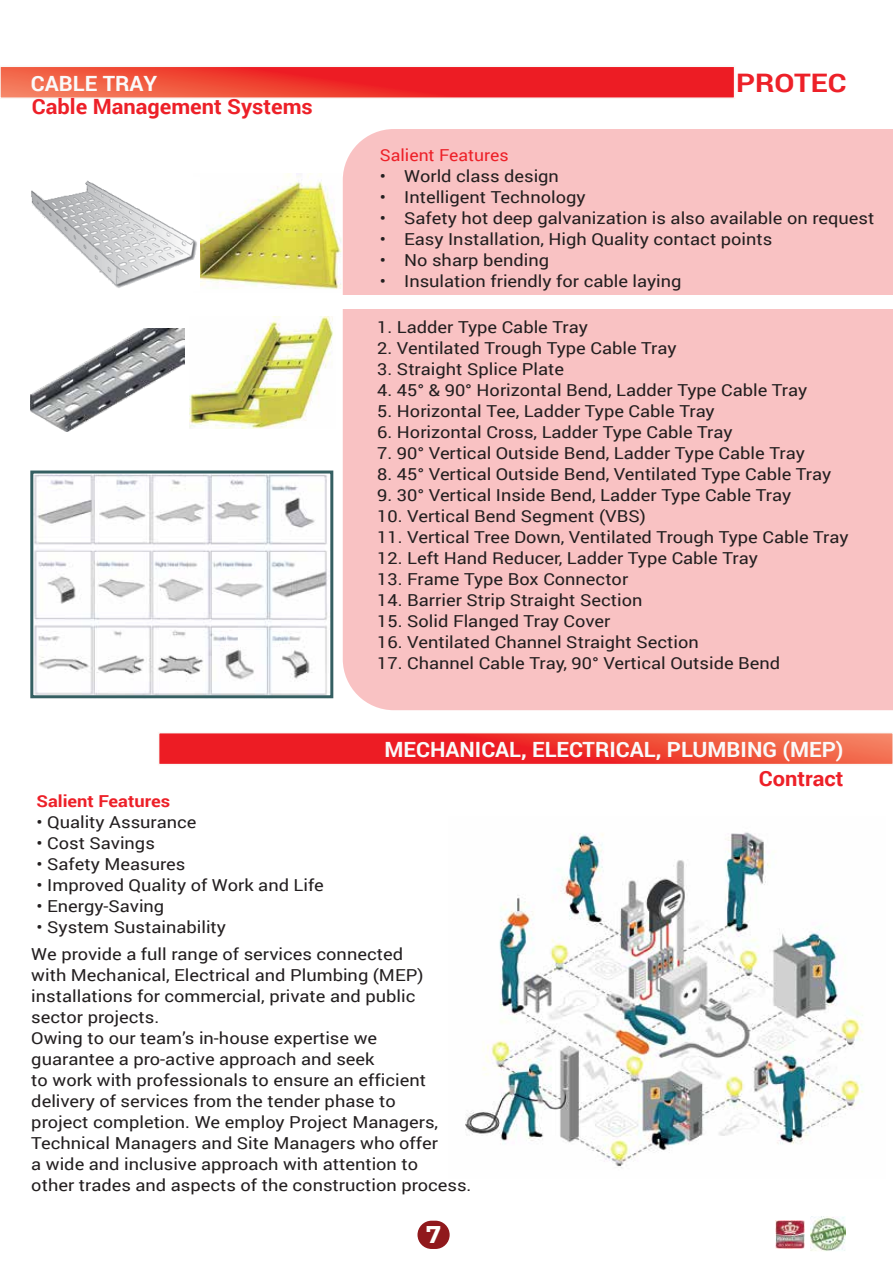
<style>
.page{position:relative;width:893px;height:1263px;background:#fff}
.page>*{position:absolute;margin:0;border:0;box-sizing:border-box;transform-origin:0 0}
.t1{font:700 25.5px "Roboto";color:#ed2028;scale:1.15 1}
.t2{font:700 24.3px "Montserrat";color:#fffffc}
.t3{font:700 21px "Roboto";color:#fafafa;scale:1.04 1}
.t4{font:700 21px "Roboto";color:#ed2028;scale:1.04 1}
.t5{font:16.5px/21px "Roboto";color:#231f20;scale:1.11 1}
.t6{font:16.5px "Roboto";color:#ed2028;scale:1.07 1}
.t7{font:700 16.5px "Roboto";color:#ed2028;scale:1.11 1}
</style>
<div class="page">
<svg style="left:3px;top:69px;width:729px;height:27px;background:#ee352f"></svg>
<div style="left:0;top:66px;width:735px;height:33px;border:2px solid #faf8f6"></div>
<svg style="left:159px;top:733px;width:734px;height:31px;background:#ee3a34"></svg>
<img style="left:465px;top:832px;width:399px;height:336px">
<img style="left:190px;top:317px;width:143px;height:112px">
<img style="left:200px;top:173px;width:141px;height:117px">
<div style="left:343px;top:129px;width:550px;height:581px;background:#f9c2c3"></div>
<img style="left:30px;top:328px;width:155px;height:103px">
<img style="left:31px;top:180px;width:166px;height:108px">
<img style="left:810px;top:1216px;width:36px;height:35px">
<img style="left:776px;top:1220px;width:28px;height:29px">
<div style="left:341px;top:295px;width:552px;height:14px;background:#fff"></div>
<img style="left:31px;top:474px;width:301px;height:225px">
<div style="left:30px;top:470px;width:303px;height:228px;border:3px solid #355f62"></div>
<div style="left:417px;top:1221px;width:33px;height:28px;background:#90191c;border-radius:14px"></div>
<p class="t3" style="left:31px;top:68px;width:123px">CABLE TRAY</p>
<h1 class="t1" style="left:736px;top:65px;width:97px">PROTEC</h1>
<p class="t4" style="left:32px;top:92px;width:272px">Cable Management Systems</p>
<p class="t6" style="left:380px;top:143px;width:122px">Salient Features</p>
<p class="t5" style="left:380px;top:165px;width:163px">• World class design</p>
<p class="t5" style="left:380px;top:186px;width:187px">• Intelligent Technology</p>
<p class="t5" style="left:380px;top:207px;width:447px">• Safety hot deep galvanization is also available on request</p>
<p class="t5" style="left:380px;top:228px;width:355px">• Easy Installation, High Quality contact points</p>
<p class="t5" style="left:380px;top:249px;width:154px">• No sharp bending</p>
<p class="t5" style="left:380px;top:270px;width:273px">• Insulation friendly for cable laying</p>
<p class="t5" style="left:377px;top:316px;width:191px">1. Ladder Type Cable Tray</p>
<p class="t5" style="left:377px;top:337px;width:271px">2. Ventilated Trough Type Cable Tray</p>
<p class="t5" style="left:377px;top:358px;width:170px">3. Straight Splice Plate</p>
<p class="t5" style="left:377px;top:379px;width:389px">4. 45° &amp; 90° Horizontal Bend, Ladder Type Cable Tray</p>
<p class="t5" style="left:377px;top:400px;width:306px">5. Horizontal Tee, Ladder Type Cable Tray</p>
<p class="t5" style="left:377px;top:421px;width:322px">6. Horizontal Cross, Ladder Type Cable Tray</p>
<p class="t5" style="left:377px;top:442px;width:387px">7. 90° Vertical Outside Bend, Ladder Type Cable Tray</p>
<p class="t5" style="left:377px;top:463px;width:411px">8. 45° Vertical Outside Bend, Ventilated Type Cable Tray</p>
<p class="t5" style="left:377px;top:484px;width:374px">9. 30° Vertical Inside Bend, Ladder Type Cable Tray</p>
<p class="t5" style="left:377px;top:505px;width:244px">10. Vertical Bend Segment (VBS)</p>
<p class="t5" style="left:377px;top:526px;width:426px">11. Vertical Tree Down, Ventilated Trough Type Cable Tray</p>
<p class="t5" style="left:377px;top:547px;width:344px">12. Left Hand Reducer, Ladder Type Cable Tray</p>
<p class="t5" style="left:377px;top:568px;width:228px">13. Frame Type Box Connector</p>
<p class="t5" style="left:377px;top:589px;width:240px">14. Barrier Strip Straight Section</p>
<p class="t5" style="left:377px;top:610px;width:212px">15. Solid Flanged Tray Cover</p>
<p class="t5" style="left:377px;top:631px;width:291px">16. Ventilated Channel Straight Section</p>
<p class="t5" style="left:377px;top:652px;width:365px">17. Channel Cable Tray, 90° Vertical Outside Bend</p>
<p class="t3" style="left:384px;top:735px;width:443px">MECHANICAL, ELECTRICAL, PLUMBING (MEP)</p>
<p class="t7" style="left:37px;top:790px;width:122px">Salient Features</p>
<p class="t5" style="left:37px;top:811px;width:146px">• Quality Assurance</p>
<p class="t5" style="left:37px;top:832px;width:108px">• Cost Savings</p>
<p class="t5" style="left:37px;top:853px;width:136px">• Safety Measures</p>
<p class="t5" style="left:37px;top:874px;width:260px">• Improved Quality of Work and Life</p>
<p class="t5" style="left:37px;top:895px;width:117px">• Energy-Saving</p>
<p class="t5" style="left:31px;top:913px;width:336px;line-height:27.2px;text-indent:5px">• System Sustainability<br>We provide a full range of services connected</p>
<p class="t5" style="left:31px;top:964px;width:398px">with Mechanical, Electrical and Plumbing (MEP) installations for commercial, private and public<br>sector projects.<br>Owing to our team’s in-house expertise we<br>guarantee a pro-active approach and seek<br>to work with professionals to ensure an efficient delivery of services from the tender phase to<br>project completion. We employ Project Managers, Technical Managers and Site Managers who offer<br>a wide and inclusive approach with attention to<br>other trades and aspects of the construction process.</p>
<h2 class="t2" style="left:426px;top:1216px;width:17px">7</h2>
<p class="t4" style="left:759px;top:763px;width:83px">Contract</p>
</div>
